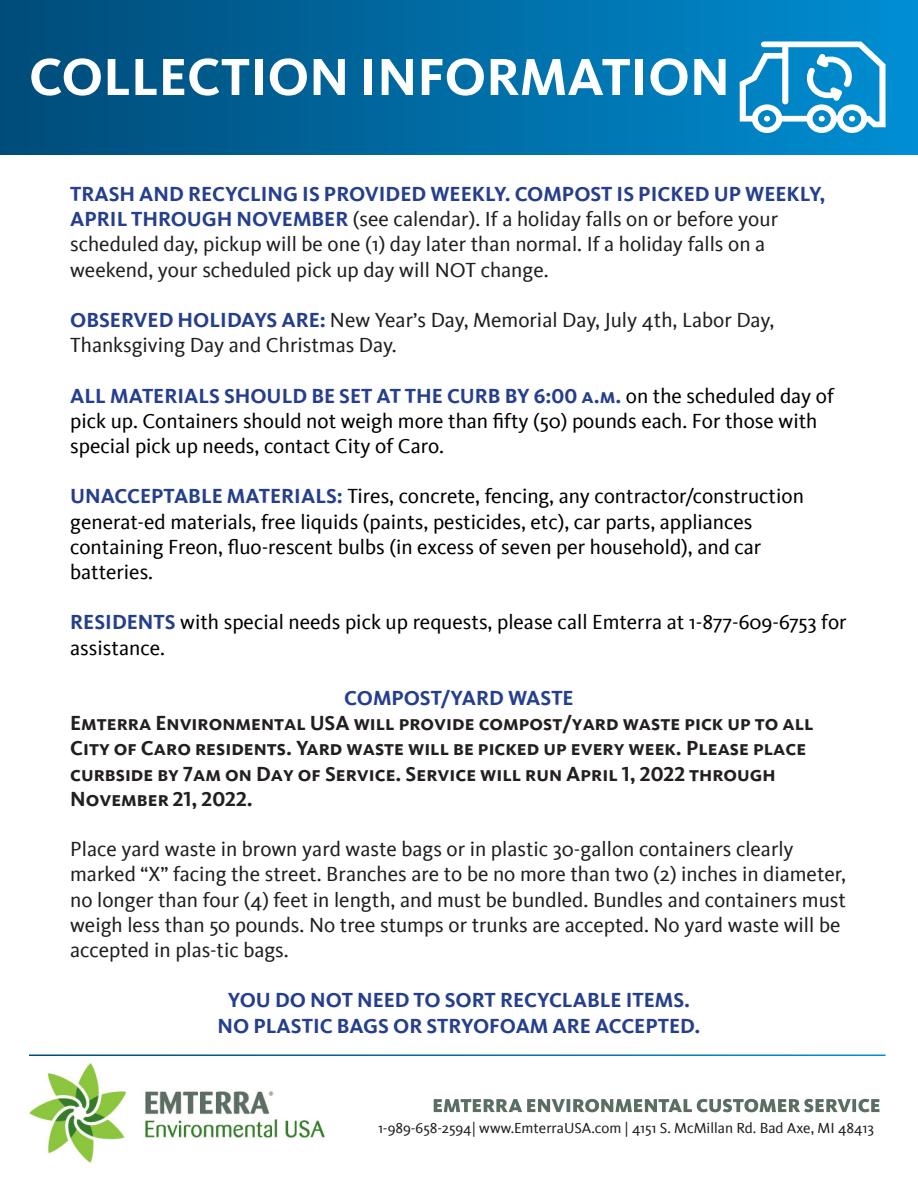
<style>
.page{position:relative;width:918px;height:1188px;background:#fff}
.page>*{position:absolute;margin:0;border:0;box-sizing:border-box;transform-origin:0 0}
.t1{font:54px "Kievit Bold SC";color:#fff}
.t2{font:21px/25.2px "Kievit";color:#231f20}
.t3{font:21px/25.2px "Kievit";color:#000}
.t4{font:21px/25.2px "Kievit Bold SC";color:#231f20}
.t5{font:21px "Kievit Bold SC";color:#253f8e}
.t6{font:15px "Kievit";color:#231f20}
.s1{font-family:"Kievit Bold SC";color:#253f8e}
</style>
<div class="page">
<div style="left:0;top:0;width:918px;height:154px;background:linear-gradient(to right,#004b78,#008ed3)"></div>
<img style="left:29px;top:1064px;width:295px;height:99px">
<svg style="left:740px;top:42px;width:146px;height:91px"></svg>
<svg style="left:434px;top:1099px;width:446px;height:13px"></svg>
<hr style="left:0;top:0;width:1px;height:154px;background:#004b79">
<p class="t1" style="left:29px;top:45px;width:702px">COLLECTION INFORMATION</p>
<p class="t2" style="left:70px;top:182px;width:757px"><span class="s1">TRASH AND RECYCLING IS PROVIDED WEEKLY. COMPOST IS PICKED UP WEEKLY, APRIL THROUGH NOVEMBER</span> (see calendar). If a holiday falls on or before your scheduled day, pickup will be one (1) day later than normal. If a holiday falls on a weekend, your scheduled pick up day will NOT change.</p>
<p class="t2" style="left:70px;top:308px;width:706px"><span class="s1">OBSERVED HOLIDAYS ARE:</span> New Year’s Day, Memorial Day, July 4th, Labor Day,<br>Thanksgiving Day and Christmas Day.</p>
<p class="t3" style="left:70px;top:383px;width:765px"><span class="s1">ALL MATERIALS SHOULD BE SET AT THE CURB BY 6:00 a.m.</span> on the scheduled day of pick up. Containers should not weigh more than fifty (50) pounds each. For those with special pick up needs, contact City of Caro.</p>
<p class="t3" style="left:70px;top:484px;width:735px"><span class="s1">UNACCEPTABLE MATERIALS:</span> Tires, concrete, fencing, any contractor/construction generat-ed materials, free liquids (paints, pesticides, etc), car parts, appliances containing Freon, fluo-rescent bulbs (in excess of seven per household), and car batteries.</p>
<p class="t3" style="left:70px;top:610px;width:778px"><span class="s1">RESIDENTS</span> with special needs pick up requests, please call Emterra at 1-877-609-6753 for assistance.</p>
<p class="t5" style="left:344px;top:686px;width:231px">COMPOST/YARD WASTE</p>
<p class="t4" style="left:70px;top:711px;width:745px">Emterra Environmental USA will provide compost/yard waste pick up to all City of Caro residents. Yard waste will be picked up every week. Please place curbside by 7am on Day of Service. Service will run April 1, 2022 through November 21, 2022.</p>
<p class="t2" style="left:70px;top:837px;width:777px">Place yard waste in brown yard waste bags or in plastic 30-gallon containers clearly marked “X” facing the street. Branches are to be no more than two (2) inches in diameter, no longer than four (4) feet in length, and must be bundled. Bundles and containers must weigh less than 50 pounds. No tree stumps or trunks are accepted. No yard waste will be accepted in plas-tic bags.</p>
<p class="t5" style="left:228px;top:988px;width:464px">YOU DO NOT NEED TO SORT RECYCLABLE ITEMS.</p>
<p class="t5" style="left:218px;top:1013px;width:484px">NO PLASTIC BAGS OR STRYOFOAM ARE ACCEPTED.</p>
<p class="t6" style="left:378px;top:1119px;width:497px">1-989-658-2594| www.EmterraUSA.com | 4151 S. McMillan Rd. Bad Axe, MI 48413</p>
</div>
